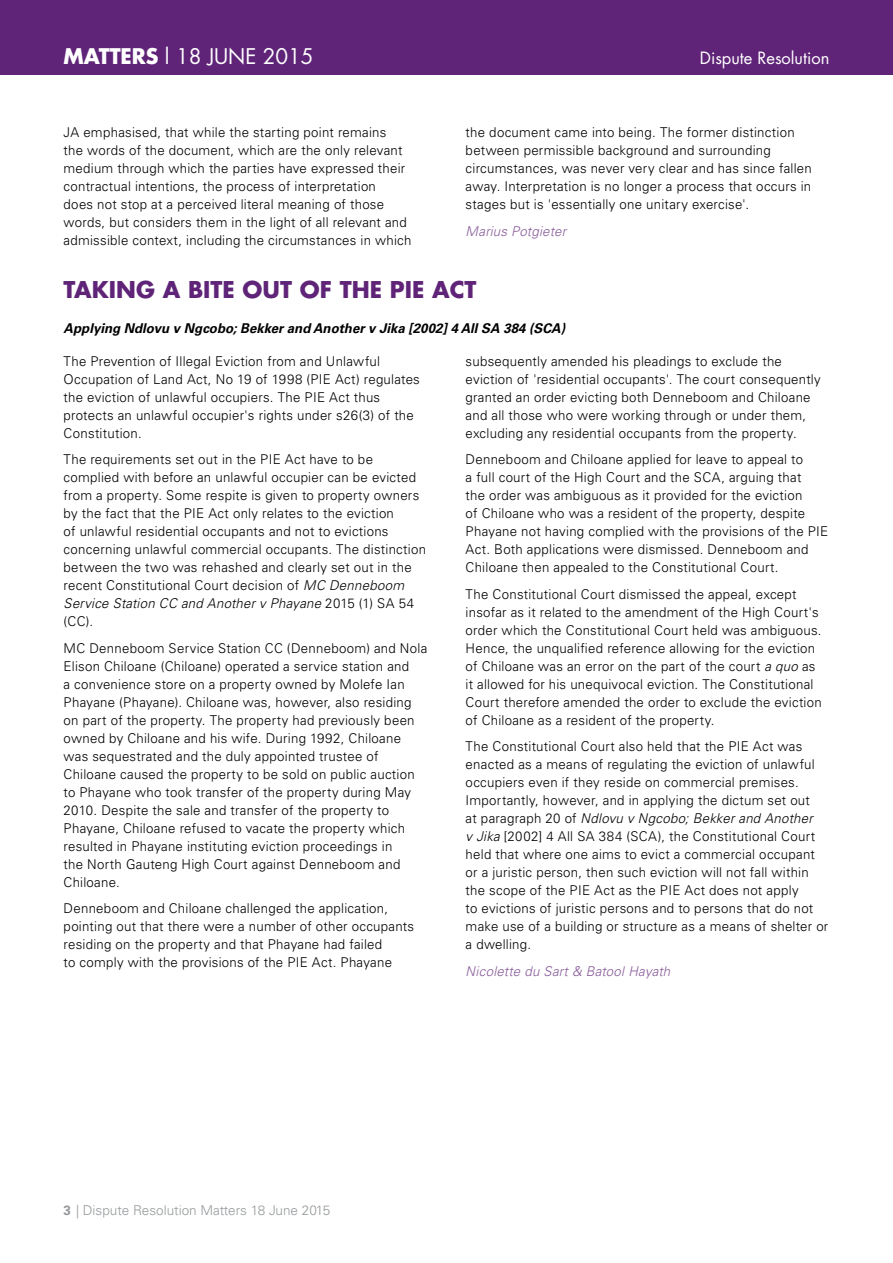
<style>
.page{position:relative;width:893px;height:1263px;background:#fff}
.page>*{position:absolute;margin:0;border:0;box-sizing:border-box;transform-origin:0 0}
.t1{font:700 22.5px "Futura Std";color:#5f2478}
.t2{font:21px "Futura Std";color:#fff}
.t3{font:16.5px "Futura Std";color:#fff}
.t4{font:300 13.5px/18px "Univers LT Std";letter-spacing:.015em;color:#000}
.t5{font:italic 700 13.5px "Univers LT Std";color:#000}
.t6{font:italic 300 13.5px "Univers LT Std";letter-spacing:.02em;color:#895c9b}
.t7{font:300 13.5px "Univers LT Std";color:#96999b}
.s1{font-weight:700}
.s2{font-style:italic}
</style>
<div class="page">
<div style="left:0;top:0;width:892px;height:74px;background:#5f2478"></div>
<h2 class="t2" style="left:64px;top:46px;width:251px"><span class="s1">MATTERS</span> l 18 JUNE 2015</h2>
<p class="t3" style="left:699px;top:50px;width:131px">Dispute Resolution</p>
<p class="t4" style="left:64px;top:124px;width:349px">JA emphasised, that while the starting point remains<br>the words of the document, which are the only relevant medium through which the parties have expressed their contractual intentions, the process of interpretation<br>does not stop at a perceived literal meaning of those words, but considers them in the light of all relevant and admissible context, including the circumstances in which</p>
<p class="t4" style="left:465px;top:124px;width:348px">the document came into being. The former distinction between permissible background and surrounding circumstances, was never very clear and has since fallen away. Interpretation is no longer a process that occurs in stages but is 'essentially one unitary exercise'.</p>
<p class="t6" style="left:465px;top:225px;width:102px">Marius Potgieter</p>
<h1 class="t1" style="left:64px;top:279px;width:414px">TAKING A BITE OUT OF THE PIE ACT</h1>
<p class="t5" style="left:64px;top:322px;width:503px">Applying Ndlovu v Ngcobo; Bekker and Another v Jika [2002] 4 All SA 384 (SCA)</p>
<p class="t4" style="left:64px;top:353px;width:358px">The Prevention of Illegal Eviction from and Unlawful Occupation of Land Act, No 19 of 1998 (PIE Act) regulates the eviction of unlawful occupiers. The PIE Act thus protects an unlawful occupier's rights under s26(3) of the Constitution.</p>
<p class="t4" style="left:64px;top:452px;width:364px">The requirements set out in the PIE Act have to be complied with before an unlawful occupier can be evicted from a property. Some respite is given to property owners by the fact that the PIE Act only relates to the eviction<br>of unlawful residential occupants and not to evictions concerning unlawful commercial occupants. The distinction between the two was rehashed and clearly set out in the recent Constitutional Court decision of <span class="s2">MC Denneboom Service Station CC and Another v Phayane</span> 2015 (1) SA 54 (CC).</p>
<p class="t4" style="left:64px;top:640px;width:365px">MC Denneboom Service Station CC (Denneboom) and Nola Elison Chiloane (Chiloane) operated a service station and<br>a convenience store on a property owned by Molefe Ian Phayane (Phayane). Chiloane was, however, also residing on part of the property. The property had previously been owned by Chiloane and his wife. During 1992, Chiloane was sequestrated and the duly appointed trustee of Chiloane caused the property to be sold on public auction to Phayane who took transfer of the property during May 2010. Despite the sale and transfer of the property to Phayane, Chiloane refused to vacate the property which resulted in Phayane instituting eviction proceedings in<br>the North Gauteng High Court against Denneboom and Chiloane.</p>
<p class="t4" style="left:64px;top:901px;width:352px">Denneboom and Chiloane challenged the application, pointing out that there were a number of other occupants residing on the property and that Phayane had failed<br>to comply with the provisions of the PIE Act. Phayane</p>
<p class="t4" style="left:465px;top:353px;width:357px">subsequently amended his pleadings to exclude the eviction of 'residential occupants'. The court consequently granted an order evicting both Denneboom and Chiloane and all those who were working through or under them, excluding any residential occupants from the property.</p>
<p class="t4" style="left:465px;top:451px;width:364px">Denneboom and Chiloane applied for leave to appeal to<br>a full court of the High Court and the SCA, arguing that<br>the order was ambiguous as it provided for the eviction<br>of Chiloane who was a resident of the property, despite Phayane not having complied with the provisions of the PIE Act. Both applications were dismissed. Denneboom and Chiloane then appealed to the Constitutional Court.</p>
<p class="t4" style="left:465px;top:586px;width:357px">The Constitutional Court dismissed the appeal, except insofar as it related to the amendment of the High Court's order which the Constitutional Court held was ambiguous.<br>Hence, the unqualified reference allowing for the eviction of Chiloane was an error on the part of the court <span class="s2">a quo</span> as it allowed for his unequivocal eviction. The Constitutional Court therefore amended the order to exclude the eviction of Chiloane as a resident of the property.</p>
<p class="t4" style="left:465px;top:739px;width:364px">The Constitutional Court also held that the PIE Act was enacted as a means of regulating the eviction of unlawful occupiers even if they reside on commercial premises.<br>Importantly, however, and in applying the dictum set out<br>at paragraph 20 of <span class="s2">Ndlovu v Ngcobo; Bekker and Another<br>v Jika</span> [2002] 4 All SA 384 (SCA), the Constitutional Court held that where one aims to evict a commercial occupant or a juristic person, then such eviction will not fall within the scope of the PIE Act as the PIE Act does not apply<br>to evictions of juristic persons and to persons that do not make use of a building or structure as a means of shelter or a dwelling.</p>
<p class="t6" style="left:465px;top:965px;width:206px">Nicolette du Sart &amp; Batool Hayath</p>
<p class="t7" style="left:64px;top:1204px;width:268px"><span class="s1">3</span> | Dispute Resolution Matters 18 June 2015</p>
</div>
